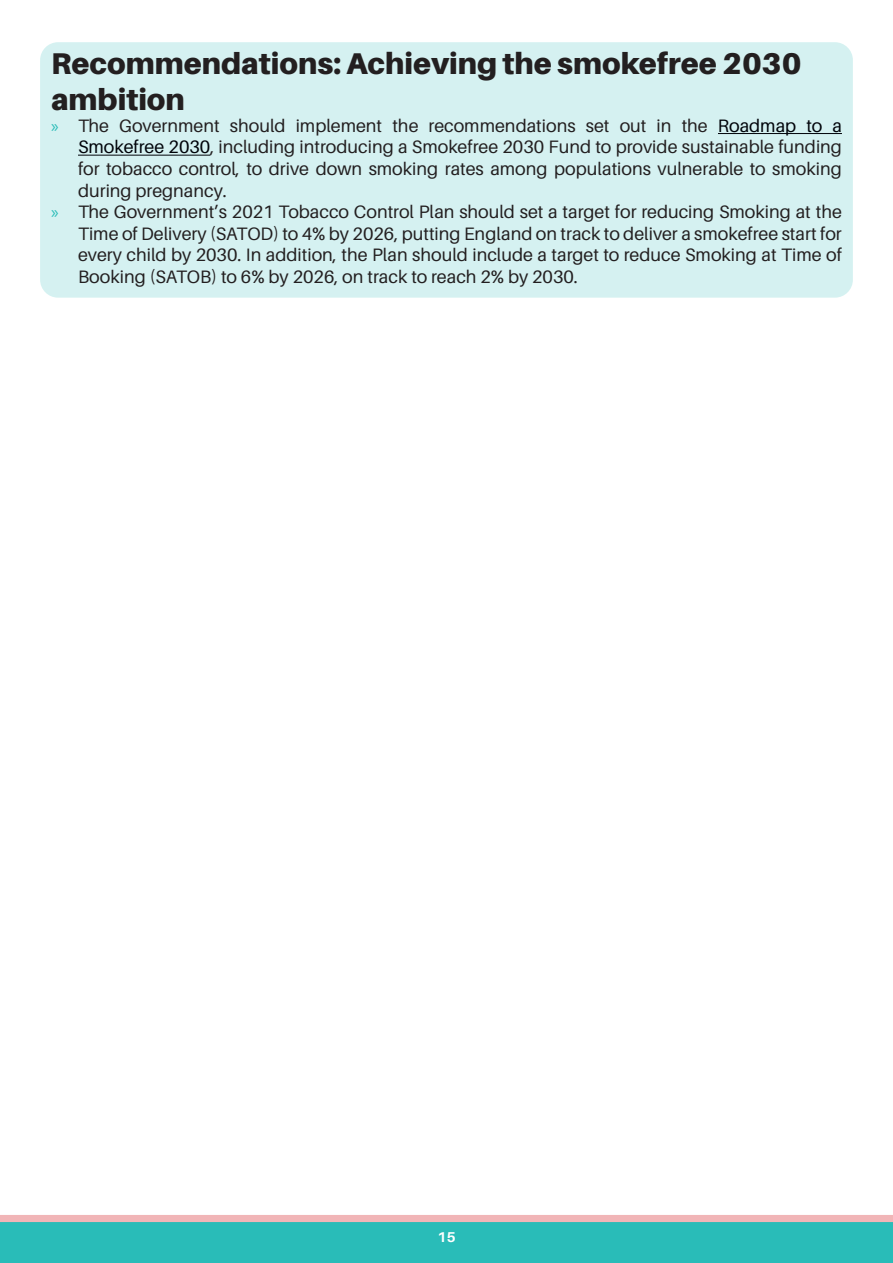
<style>
.page{position:relative;width:893px;height:1263px;background:#fff}
.page>*{position:absolute;margin:0;border:0;box-sizing:border-box;transform-origin:0 0}
.t1{font:900 30px/36px "Aileron";color:#231f20}
.t2{font:18px/21.6px "Aileron";color:#231f20;text-align:justify}
.t3{font:700 14.25px "Aileron";color:#fff}
.s1{font-family:"Myriad Pro";color:#29bcb8}
.s2{color:#000309}
</style>
<div class="page">
<svg style="left:0;top:1215px;width:893px;height:48px;background:#46bab7"></svg>
<div style="left:40px;top:42px;width:813px;height:256px;background:#d5f1f1;border-radius:18px"></div>
<hr style="left:718px;top:133px;width:124px;height:1px;background:#000309">
<hr style="left:78px;top:155px;width:132px;height:1px;background:#000309">
<p class="t1" style="left:51px;top:45px;width:752px">Recommendations: Achieving the smokefree 2030 ambition</p>
<p class="t2" style="left:78px;top:115px;width:765px;text-indent:-27px"><span class="s1">»</span> The Government should implement the recommendations set out in the <span class="s2">Roadmap to a Smokefree 2030</span>, including introducing a Smokefree 2030 Fund to provide sustainable funding for tobacco control, to drive down smoking rates among populations vulnerable to smoking during pregnancy.</p>
<p class="t2" style="left:78px;top:201px;width:765px;text-indent:-27px"><span class="s1">»</span> The Government’s 2021 Tobacco Control Plan should set a target for reducing Smoking at the Time of Delivery (SATOD) to 4% by 2026, putting England on track to deliver a smokefree start for every child by 2030. In addition, the Plan should include a target to reduce Smoking at Time of Booking (SATOB) to 6% by 2026, on track to reach 2% by 2030.</p>
<p class="t3" style="left:437px;top:1229px;width:20px">15</p>
</div>
